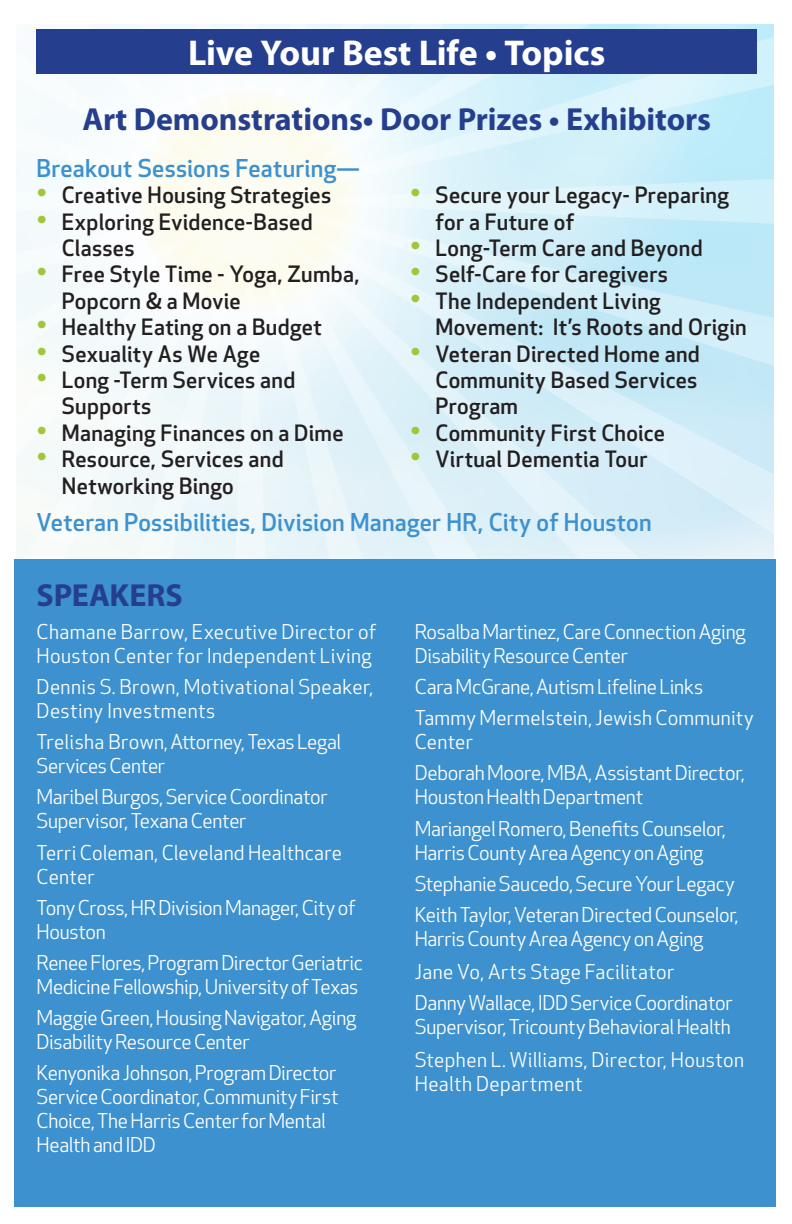
<style>
.page{position:relative;width:792px;height:1224px;background:#fff}
.page>*{position:absolute;margin:0;border:0;box-sizing:border-box;transform-origin:0 0}
.t1{font:700 36px "Myriad Pro";letter-spacing:-.005em;color:#fff}
.t2{font:700 32px "Myriad Pro";letter-spacing:-.005em;color:#253f8e}
.t3{font:500 24px "Apex New";letter-spacing:.01em;color:#3d91ce}
.t4{font:500 22px/26.4px "Apex New";letter-spacing:.015em;color:#231f20}
.t5{font:20px/24px "Apex New";letter-spacing:-.015em;color:#fff}
.t6{font:20px/24px "Apex New";letter-spacing:.02em;color:#fff}
.t7{font:20px/24px "Apex New";letter-spacing:.01em;color:#fff}
.s1{font-size:28px;color:#a1c63a}
</style>
<div class="page">
<svg style="left:16px;top:24px;width:757px;height:535px"></svg>
<div style="left:14px;top:559px;width:762px;height:648px;background:#3d91ce"></div>
<div style="left:37px;top:29px;width:720px;height:45px;background:#253f8e"></div>
<h1 class="t1" style="left:188px;top:29px;width:419px">Live Your Best Life • Topics</h1>
<h2 class="t2" style="left:82px;top:98px;width:630px">Art Demonstrations• Door Prizes • Exhibitors</h2>
<p class="t3" style="left:37px;top:152px;width:325px">Breakout Sessions Featuring—</p>
<p class="t4" style="left:37px;top:182px;width:296px"><span class="s1">•</span> Creative Housing Strategies</p>
<p class="t4" style="left:62px;top:208px;width:252px;text-indent:-25px"><span class="s1">•</span> Exploring Evidence-Based<br>Classes</p>
<p class="t4" style="left:62px;top:261px;width:299px;text-indent:-25px"><span class="s1">•</span> Free Style Time - Yoga, Zumba,<br>Popcorn &amp; a Movie</p>
<p class="t4" style="left:37px;top:314px;width:287px"><span class="s1">•</span> Healthy Eating on a Budget</p>
<p class="t4" style="left:37px;top:340px;width:225px"><span class="s1">•</span> Sexuality As We Age</p>
<p class="t4" style="left:62px;top:366px;width:235px;text-indent:-25px"><span class="s1">•</span> Long -Term Services and<br>Supports</p>
<p class="t4" style="left:37px;top:419px;width:309px"><span class="s1">•</span> Managing Finances on a Dime</p>
<p class="t4" style="left:62px;top:446px;width:223px;text-indent:-25px"><span class="s1">•</span> Resource, Services and<br>Networking Bingo</p>
<p class="t4" style="left:436px;top:182px;width:295px;text-indent:-25px"><span class="s1">•</span> Secure your Legacy- Preparing for a Future of</p>
<p class="t4" style="left:410px;top:234px;width:294px"><span class="s1">•</span> Long-Term Care and Beyond</p>
<p class="t4" style="left:410px;top:261px;width:259px"><span class="s1">•</span> Self-Care for Caregivers</p>
<p class="t4" style="left:436px;top:287px;width:313px;text-indent:-25px"><span class="s1">•</span> The Independent Living<br>Movement: It’s Roots and Origin</p>
<p class="t4" style="left:436px;top:340px;width:266px;text-align:justify;text-indent:-25px"><span class="s1">•</span> Veteran Directed Home and Community Based Services Program</p>
<p class="t4" style="left:410px;top:419px;width:256px"><span class="s1">•</span> Community First Choice</p>
<p class="t4" style="left:410px;top:446px;width:239px"><span class="s1">•</span> Virtual Dementia Tour</p>
<p class="t3" style="left:37px;top:507px;width:617px">Veteran Possibilities, Division Manager HR, City of Houston</p>
<h2 class="t2" style="left:37px;top:574px;width:148px">SPEAKERS</h2>
<p class="t6" style="left:37px;top:619px;width:341px">Chamane Barrow, Executive Director of<br>Houston Center for Independent Living</p>
<p class="t6" style="left:37px;top:675px;width:338px">Dennis S. Brown, Motivational Speaker,<br>Destiny Investments</p>
<p class="t5" style="left:37px;top:730px;width:306px">Trelisha Brown, Attorney, Texas Legal<br>Services Center</p>
<p class="t5" style="left:37px;top:785px;width:293px">Maribel Burgos, Service Coordinator<br>Supervisor, Texana Center</p>
<p class="t7" style="left:37px;top:840px;width:307px">Terri Coleman, Cleveland Healthcare<br>Center</p>
<p class="t5" style="left:37px;top:895px;width:321px">Tony Cross, HR Division Manager, City of<br>Houston</p>
<p class="t5" style="left:37px;top:951px;width:328px">Renee Flores, Program Director Geriatric<br>Medicine Fellowship, University of Texas</p>
<p class="t5" style="left:37px;top:1006px;width:321px">Maggie Green, Housing Navigator, Aging<br>Disability Resource Center</p>
<p class="t5" style="left:37px;top:1061px;width:304px">Kenyonika Johnson, Program Director<br>Service Coordinator, Community First<br>Choice, The Harris Center for Mental<br>Health and IDD</p>
<p class="t5" style="left:415px;top:619px;width:332px">Rosalba Martinez, Care Connection Aging<br>Disability Resource Center</p>
<p class="t5" style="left:415px;top:671px;width:341px;line-height:31.2px">Cara McGrane, Autism Lifeline Links<br>Tammy Mermelstein, Jewish Community</p>
<p class="t5" style="left:415px;top:726px;width:332px;line-height:31.2px">Center<br>Deborah Moore, MBA, Assistant Director,</p>
<p class="t5" style="left:415px;top:781px;width:313px;line-height:31.2px">Houston Health Department<br>Mariangel Romero, Benefits Counselor,</p>
<p class="t5" style="left:415px;top:837px;width:326px;line-height:31.2px">Harris County Area Agency on Aging<br>Stephanie Saucedo, Secure Your Legacy<br>Keith Taylor, Veteran Directed Counselor,</p>
<p class="t5" style="left:415px;top:923px;width:319px;line-height:32.2px">Harris County Area Agency on Aging<br>Jane Vo, Arts Stage Facilitator<br>Danny Wallace, IDD Service Coordinator</p>
<p class="t5" style="left:415px;top:1010px;width:331px;line-height:33px">Supervisor, Tricounty Behavioral Health<br>Stephen L. Williams, Director, Houston</p>
<p class="t6" style="left:415px;top:1072px;width:170px">Health Department</p>
</div>
